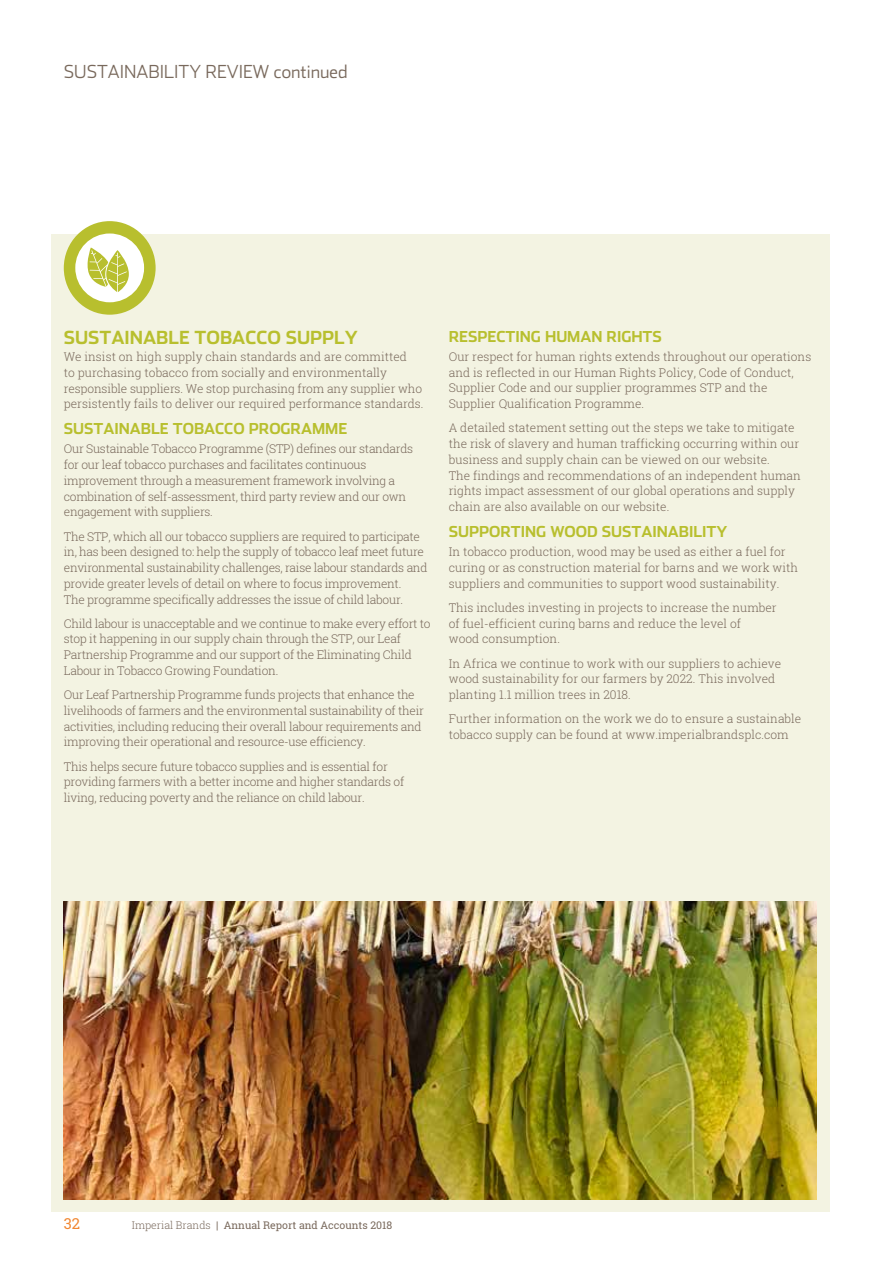
<style>
.page{position:relative;width:893px;height:1263px;background:#fff}
.page>*{position:absolute;margin:0;border:0;box-sizing:border-box;transform-origin:0 0}
.t1{font:300 18px "Stainless";color:#79695c}
.t2{font:700 18px "Stainless";color:#b8bf2e}
.t3{font:700 15px "Stainless";color:#b8bf2e}
.t4{font:15px "Roboto Slab";color:#f18732}
.t5{font:12px/15.8px "Roboto Slab";letter-spacing:-.01em;color:#79695c}
.t6{font:10.5px "Roboto Slab";color:#79695c}
.t7{font:10.5px "Roboto Slab";color:#79695c}
.s1{font-weight:300}
</style>
<div class="page">
<div style="left:51px;top:234px;width:13px;height:81px;background:#f3f3e2"></div>
<div style="left:64px;top:234px;width:368px;height:81px;background:#f3f3e2"></div>
<div style="left:432px;top:234px;width:17px;height:81px;background:#f3f3e2"></div>
<div style="left:449px;top:234px;width:368px;height:81px;background:#f3f3e2"></div>
<div style="left:817px;top:234px;width:12px;height:81px;background:#f3f3e2"></div>
<div style="left:51px;top:315px;width:13px;height:12px;background:#f3f3e2"></div>
<div style="left:64px;top:315px;width:368px;height:12px;background:#f3f3e2"></div>
<div style="left:432px;top:315px;width:17px;height:12px;background:#f3f3e2"></div>
<div style="left:449px;top:315px;width:368px;height:12px;background:#f3f3e2"></div>
<div style="left:817px;top:315px;width:12px;height:12px;background:#f3f3e2"></div>
<div style="left:51px;top:327px;width:13px;height:575px;background:#f3f3e2"></div>
<div style="left:64px;top:327px;width:368px;height:575px;background:#f3f3e2"></div>
<div style="left:432px;top:327px;width:17px;height:575px;background:#f3f3e2"></div>
<div style="left:449px;top:327px;width:368px;height:575px;background:#f3f3e2"></div>
<div style="left:817px;top:327px;width:12px;height:575px;background:#f3f3e2"></div>
<div style="left:51px;top:902px;width:13px;height:297px;background:#f3f3e2"></div>
<div style="left:817px;top:902px;width:12px;height:297px;background:#f3f3e2"></div>
<div style="left:51px;top:1199px;width:13px;height:13px;background:#f3f3e2"></div>
<div style="left:64px;top:1199px;width:368px;height:13px;background:#f3f3e2"></div>
<div style="left:432px;top:1199px;width:17px;height:13px;background:#f3f3e2"></div>
<div style="left:449px;top:1199px;width:368px;height:13px;background:#f3f3e2"></div>
<div style="left:817px;top:1199px;width:12px;height:13px;background:#f3f3e2"></div>
<div style="left:64px;top:221px;width:92px;height:94px;background:#b8bf2e;border-radius:50%"></div>
<div style="left:75px;top:233px;width:69px;height:69px;background:#fff;border-radius:50%"></div>
<svg style="left:88px;top:247px;width:41px;height:45px"></svg>
<img style="left:64px;top:901px;width:752px;height:298px">
<h1 class="t1" style="left:64px;top:61px;width:285px">SUSTAINABILITY REVIEW continued</h1>
<h1 class="t2" style="left:64px;top:327px;width:296px">SUSTAINABLE TOBACCO SUPPLY</h1>
<p class="t5" style="left:64px;top:348px;width:361px">We insist on high supply chain standards and are committed<br>to purchasing tobacco from socially and environmentally responsible suppliers. We stop purchasing from any supplier who persistently fails to deliver our required performance standards.</p>
<p class="t3" style="left:64px;top:419px;width:285px">SUSTAINABLE TOBACCO PROGRAMME</p>
<p class="t5" style="left:64px;top:441px;width:351px">Our Sustainable Tobacco Programme (STP) defines our standards for our leaf tobacco purchases and facilitates continuous improvement through a measurement framework involving a combination of self-assessment, third party review and our own engagement with suppliers.</p>
<p class="t5" style="left:64px;top:528px;width:365px">The STP, which all our tobacco suppliers are required to participate in, has been designed to: help the supply of tobacco leaf meet future environmental sustainability challenges, raise labour standards and provide greater levels of detail on where to focus improvement.<br>The programme specifically addresses the issue of child labour.</p>
<p class="t5" style="left:64px;top:615px;width:368px">Child labour is unacceptable and we continue to make every effort to stop it happening in our supply chain through the STP, our Leaf Partnership Programme and our support of the Eliminating Child Labour in Tobacco Growing Foundation.</p>
<p class="t5" style="left:64px;top:687px;width:362px">Our Leaf Partnership Programme funds projects that enhance the livelihoods of farmers and the environmental sustainability of their activities, including reducing their overall labour requirements and improving their operational and resource-use efficiency.</p>
<p class="t5" style="left:64px;top:758px;width:342px">This helps secure future tobacco supplies and is essential for providing farmers with a better income and higher standards of living, reducing poverty and the reliance on child labour.</p>
<p class="t3" style="left:449px;top:327px;width:215px">RESPECTING HUMAN RIGHTS</p>
<p class="t5" style="left:449px;top:348px;width:364px">Our respect for human rights extends throughout our operations and is reflected in our Human Rights Policy, Code of Conduct, Supplier Code and our supplier programmes STP and the Supplier Qualification Programme.</p>
<p class="t5" style="left:449px;top:420px;width:354px">A detailed statement setting out the steps we take to mitigate the risk of slavery and human trafficking occurring within our business and supply chain can be viewed on our website.<br>The findings and recommendations of an independent human rights impact assessment of our global operations and supply chain are also available on our website.</p>
<p class="t3" style="left:449px;top:522px;width:280px">SUPPORTING WOOD SUSTAINABILITY</p>
<p class="t5" style="left:449px;top:543px;width:351px">In tobacco production, wood may be used as either a fuel for curing or as construction material for barns and we work with suppliers and communities to support wood sustainability.</p>
<p class="t5" style="left:449px;top:599px;width:329px">This includes investing in projects to increase the number of fuel-efficient curing barns and reduce the level of<br>wood consumption.</p>
<p class="t5" style="left:449px;top:655px;width:334px">In Africa we continue to work with our suppliers to achieve wood sustainability for our farmers by 2022. This involved planting 1.1 million trees in 2018.</p>
<p class="t5" style="left:449px;top:711px;width:354px">Further information on the work we do to ensure a sustainable tobacco supply can be found at www.imperialbrandsplc.com</p>
<p class="t4" style="left:64px;top:1213px;width:18px">32</p>
<p class="t7" style="left:132px;top:1218px;width:262px"><span class="s1">Imperial Brands</span> | Annual Report and Accounts 2018</p>
<p class="t6" style="left:149px;top:1217px;width:276px">Imperial Brands PLC | Annual Report and Accounts 2018</p>
</div>
